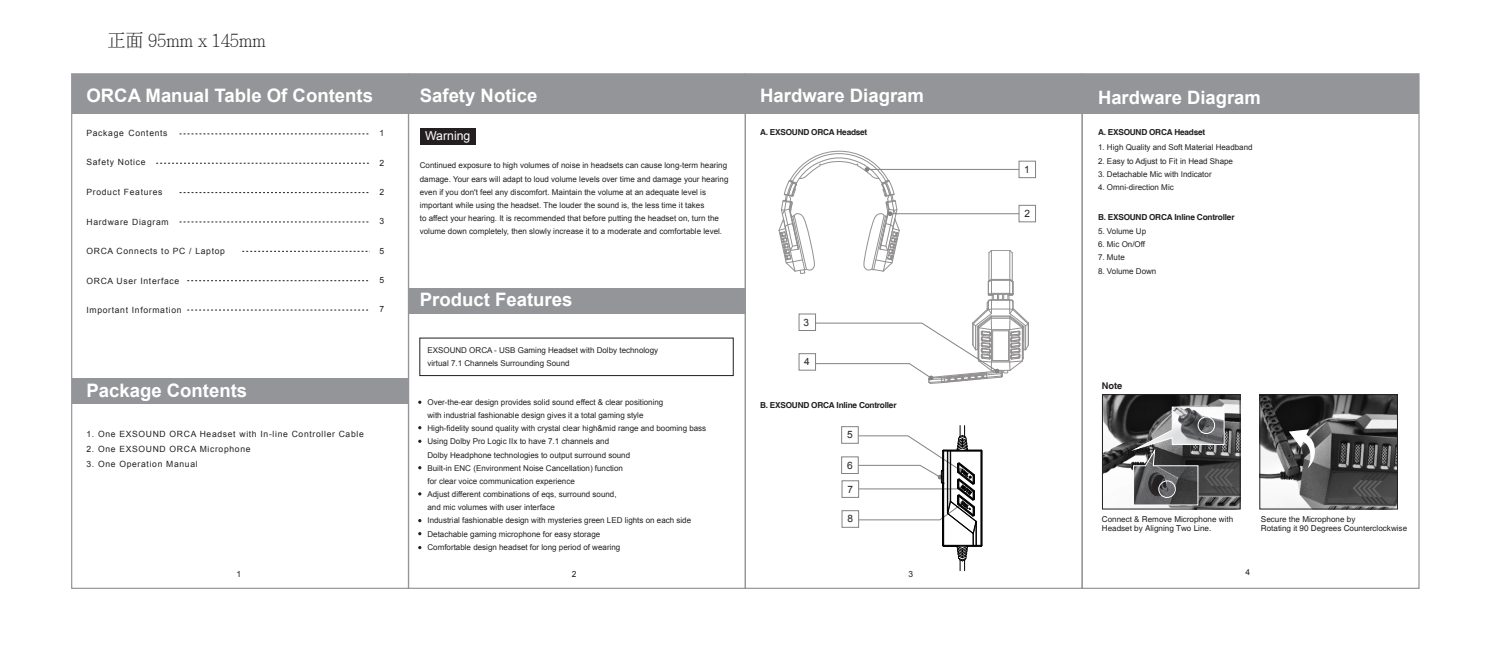
<style>
.page{position:relative;width:1509px;height:647px;background:#fff}
.page>*{position:absolute;margin:0;border:0;box-sizing:border-box;transform-origin:0 0}
.t1{font:700 18.5px "Arial";color:#fff}
.t2{font:700 18.38px "Arial";color:#fff}
.t3{font:300 18.12px "Adobe Ming Std";color:#231f20}
.t4{font:12.25px "Arial";color:#fff}
.t5{font:10.12px "Arial";color:#231f20}
.t6{font:10px "Arial";color:#231f20}
.t7{font:700 9.25px "Helvetica";color:#231f20}
.t8{font:8.62px "Arial";letter-spacing:.08em;color:#231f20}
.t9{font:8.5px "Arial";color:#231f20}
.t10{font:8.38px "Arial";color:#231f20}
.t11{font:700 8.25px "Helvetica";letter-spacing:-.025em;color:#231f20}
.t12{font:8.12px/9.4px "Helvetica";color:#231f20}
.t13{font:8px/13.1px "Arial";color:#231f20}
</style>
<div class="page">
<div style="left:408px;top:74px;width:337px;height:39px;background:#939598"></div>
<div style="left:408px;top:288px;width:337px;height:25px;background:#939598"></div>
<div style="left:420px;top:128px;width:55px;height:17px;background:#231f20"></div>
<div style="left:419px;top:337px;width:314px;height:39px;border:1px solid #231f20"></div>
<div style="left:1018px;top:161px;width:17px;height:17px;border:1px solid #808285"></div>
<div style="left:1018px;top:205px;width:17px;height:17px;border:1px solid #808285"></div>
<svg style="left:778px;top:151px;width:251px;height:232px"></svg>
<div style="left:798px;top:353px;width:17px;height:17px;border:1px solid #808285"></div>
<img style="left:1103px;top:396px;width:135px;height:111px">
<div style="left:1101px;top:394px;width:139px;height:115px;border:1px solid #231f20"></div>
<img style="left:1261px;top:396px;width:134px;height:111px">
<div style="left:1259px;top:394px;width:138px;height:115px;border:1px solid #231f20"></div>
<svg style="left:1125px;top:406px;width:99px;height:99px"></svg>
<div style="left:1197px;top:416px;width:17px;height:17px;border:1px solid #fff;border-radius:50%"></div>
<div style="left:1158px;top:480px;width:17px;height:17px;border:1px solid #fff;border-radius:50%"></div>
<svg style="left:1288px;top:429px;width:29px;height:39px"></svg>
<div style="left:1081px;top:74px;width:337px;height:39px;background:#939598"></div>
<div style="left:72px;top:74px;width:336px;height:39px;background:#939598"></div>
<div style="left:72px;top:378px;width:336px;height:26px;background:#939598"></div>
<svg style="left:179px;top:133px;width:190px;height:1px"></svg>
<svg style="left:156px;top:163px;width:213px;height:1px"></svg>
<svg style="left:179px;top:192px;width:190px;height:1px"></svg>
<svg style="left:179px;top:221px;width:190px;height:1px"></svg>
<svg style="left:242px;top:251px;width:128px;height:1px"></svg>
<svg style="left:187px;top:280px;width:182px;height:1px"></svg>
<svg style="left:187px;top:309px;width:181px;height:1px"></svg>
<div style="left:745px;top:74px;width:336px;height:39px;background:#939598"></div>
<div style="left:841px;top:426px;width:17px;height:17px;border:1px solid #808285"></div>
<div style="left:841px;top:456px;width:17px;height:17px;border:1px solid #808285"></div>
<svg style="left:858px;top:425px;width:124px;height:145px"></svg>
<h3 class="t3" style="left:107px;top:30px;width:160px">正面 95mm x 145mm</h3>
<h1 class="t1" style="left:86px;top:83px;width:288px">ORCA Manual Table Of Contents</h1>
<p class="t8" style="left:86px;top:127px;width:83px">Package Contents</p>
<p class="t8" style="left:86px;top:156px;width:61px">Safety Notice</p>
<p class="t8" style="left:86px;top:186px;width:77px">Product Features</p>
<p class="t8" style="left:86px;top:216px;width:84px">Hardware Diagram</p>
<p class="t8" style="left:86px;top:245px;width:140px">ORCA Connects to PC / Laptop</p>
<p class="t8" style="left:86px;top:275px;width:94px">ORCA User Interface</p>
<p class="t8" style="left:86px;top:304px;width:97px">Important Information</p>
<p class="t8" style="left:379px;top:127px;width:6px">1</p>
<p class="t8" style="left:379px;top:157px;width:6px">2</p>
<p class="t8" style="left:379px;top:186px;width:6px">2</p>
<p class="t8" style="left:379px;top:215px;width:6px">3</p>
<p class="t8" style="left:379px;top:245px;width:6px">5</p>
<p class="t8" style="left:379px;top:274px;width:6px">5</p>
<p class="t8" style="left:379px;top:303px;width:6px">7</p>
<h1 class="t1" style="left:86px;top:378px;width:162px">Package Contents</h1>
<p class="t8" style="left:86px;top:428px;width:279px">1. One EXSOUND ORCA Headset with In-line Controller Cable</p>
<p class="t8" style="left:86px;top:443px;width:166px">2. One EXSOUND ORCA Microphone</p>
<p class="t8" style="left:86px;top:458px;width:113px">3. One Operation Manual</p>
<p class="t9" style="left:236px;top:567px;width:6px">1</p>
<h1 class="t1" style="left:420px;top:83px;width:119px">Safety Notice</h1>
<h3 class="t4" style="left:425px;top:128px;width:47px">Warning</h3>
<p class="t13" style="left:420px;top:159px;width:310px">Continued exposure to high volumes of noise in headsets can cause long-term hearing damage. Your ears will adapt to loud volume levels over time and damage your hearing even if you don't feel any discomfort. Maintain the volume at an adequate level is important while using the headset. The louder the sound is, the less time it takes<br>to affect your hearing. It is recommended that before putting the headset on, turn the volume down completely, then slowly increase it to a moderate and comfortable level.</p>
<h1 class="t1" style="left:420px;top:287px;width:154px">Product Features</h1>
<p class="t13" style="left:427px;top:344px;width:232px">EXSOUND ORCA - USB Gaming Headset with Dolby technology virtual 7.1 Channels Surrounding Sound</p>
<p class="t13" style="left:427px;top:395px;width:280px">Over-the-ear design provides solid sound effect &amp; clear positioning<br>with industrial fashionable design gives it a total gaming style<br>High-fidelity sound quality with crystal clear high&amp;mid range and booming bass Using Dolby Pro Logic IIx to have 7.1 channels and<br>Dolby Headphone technologies to output surround sound<br>Built-in ENC (Environment Noise Cancellation) function<br>for clear voice communication experience<br>Adjust different combinations of eqs, surround sound,<br>and mic volumes with user interface<br>Industrial fashionable design with mysteries green LED lights on each side Detachable gaming microphone for easy storage<br>Comfortable design headset for long period of wearing</p>
<p class="t9" style="left:571px;top:567px;width:6px">2</p>
<h1 class="t1" style="left:760px;top:83px;width:165px">Hardware Diagram</h1>
<h2 class="t2" style="left:1097px;top:85px;width:164px">Hardware Diagram</h2>
<p class="t11" style="left:760px;top:127px;width:109px">A. EXSOUND ORCA Headset</p>
<p class="t11" style="left:1097px;top:127px;width:109px">A. EXSOUND ORCA Headset</p>
<p class="t6" style="left:803px;top:315px;width:7px">3</p>
<p class="t6" style="left:804px;top:355px;width:7px">4</p>
<p class="t11" style="left:760px;top:399px;width:138px">B. EXSOUND ORCA Inline Controller</p>
<p class="t5" style="left:847px;top:428px;width:7px">5</p>
<p class="t5" style="left:847px;top:458px;width:7px">6</p>
<p class="t5" style="left:847px;top:482px;width:7px">7</p>
<p class="t5" style="left:847px;top:512px;width:7px">8</p>
<p class="t9" style="left:908px;top:567px;width:6px">3</p>
<p class="t6" style="left:1023px;top:163px;width:7px">1</p>
<p class="t6" style="left:1024px;top:207px;width:7px">2</p>
<p class="t13" style="left:1097px;top:141px;width:156px">1. High Quality and Soft Material Headband</p>
<p class="t13" style="left:1097px;top:154px;width:136px">2. Easy to Adjust to Fit in Head Shape</p>
<p class="t13" style="left:1097px;top:167px;width:115px">3. Detachable Mic with Indicator</p>
<p class="t13" style="left:1097px;top:180px;width:77px">4. Omni-direction Mic</p>
<p class="t11" style="left:1097px;top:212px;width:138px">B. EXSOUND ORCA Inline Controller</p>
<p class="t13" style="left:1097px;top:225px;width:50px">5. Volume Up</p>
<p class="t13" style="left:1097px;top:238px;width:49px">6. Mic On/Off</p>
<p class="t13" style="left:1097px;top:251px;width:28px">7. Mute</p>
<p class="t13" style="left:1097px;top:264px;width:60px">8. Volume Down</p>
<p class="t7" style="left:1101px;top:380px;width:22px">Note</p>
<p class="t12" style="left:1101px;top:514px;width:133px">Connect &amp; Remove Microphone with<br>Headset by Aligning Two Line.</p>
<p class="t12" style="left:1260px;top:514px;width:148px">Secure the Microphone by<br>Rotating it 90 Degrees Counterclockwise</p>
<p class="t10" style="left:1245px;top:566px;width:6px">4</p>
</div>
